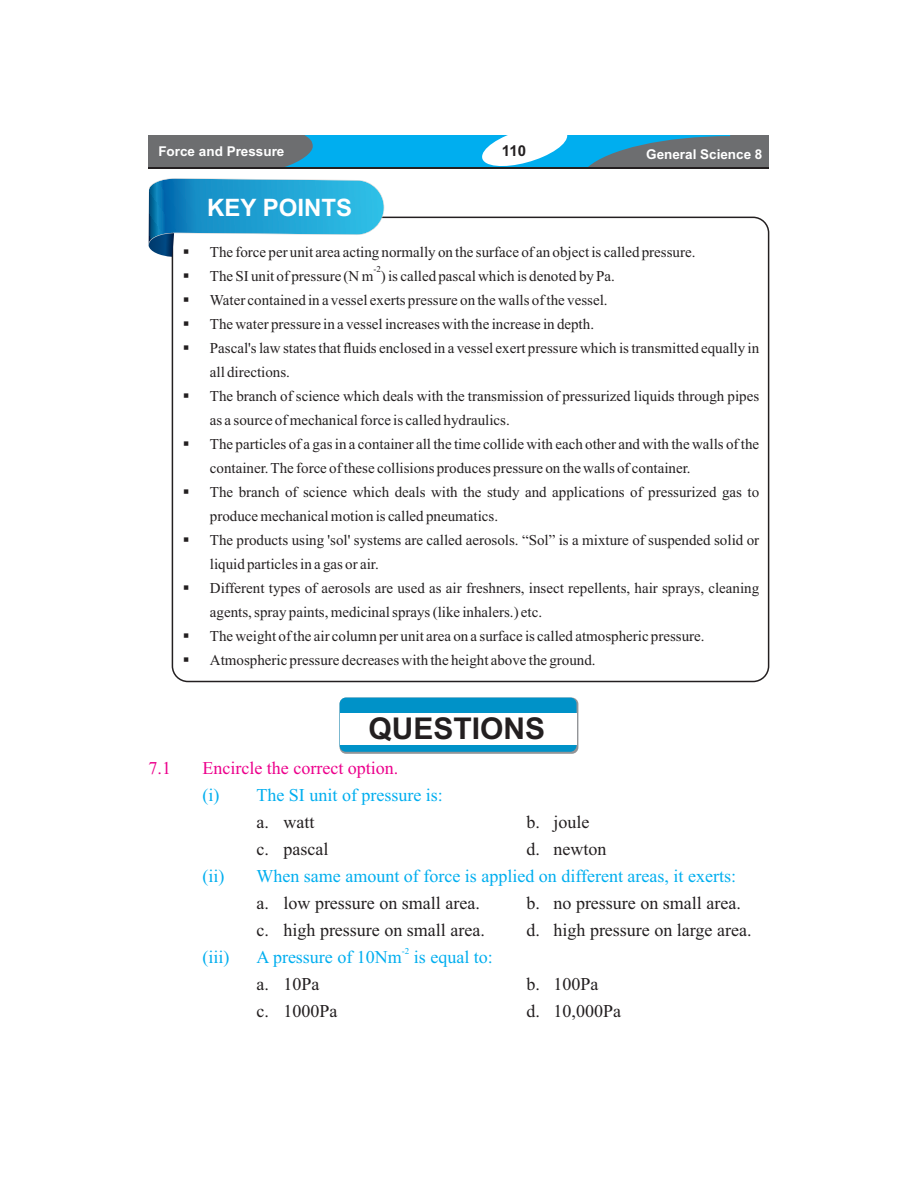
<style>
.page{position:relative;width:918px;height:1188px;background:#fff}
.page>*{position:absolute;margin:0;border:0;box-sizing:border-box;transform-origin:0 0}
.t1{font:700 30px "Arial";color:#231f20}
.t2{font:700 24px "Arial";color:#fff}
.t3{font:18px "Times New Roman";color:#231f20}
.t4{font:18px "Times New Roman";color:#00aeef}
.t5{font:18px "Times New Roman";color:#ec008c}
.t6{font:15px/24px "Times New Roman";color:#231f20}
.t7{font:700 15px "Arial";color:#231f20}
.t8{font:15px "Wingdings";color:#231f20}
.t9{font:700 13.5px "Arial";color:#fff}
.t10{font:9px "Times New Roman";color:#231f20}
.t11{font:9px "Times New Roman";color:#00aeef}
</style>
<div class="page">
<div style="left:148px;top:135px;width:622px;height:32px;background:#6d6e70"></div>
<svg style="left:285px;top:135px;width:445px;height:32px"></svg>
<hr style="left:148px;top:167px;width:622px;height:2px;background:#231f20">
<svg style="left:172px;top:217px;width:597px;height:465px"></svg>
<svg style="left:149px;top:178px;width:235px;height:79px"></svg>
<div style="left:340px;top:698px;width:238px;height:56px;background:#939598;border-radius:7px"></div>
<div style="left:340px;top:698px;width:237px;height:54px;background:#0092c8;border-radius:6px"></div>
<div style="left:340px;top:713px;width:237px;height:32px;background:#fff"></div>
<p class="t9" style="left:158px;top:146px;width:128px">Force and Pressure</p>
<p class="t7" style="left:502px;top:145px;width:26px">110</p>
<p class="t9" style="left:646px;top:149px;width:118px">General Science 8</p>
<h2 class="t2" style="left:207px;top:199px;width:146px">KEY POINTS</h2>
<p class="t6" style="left:183px;top:241px;width:514px">▪ The force per unit area acting normally on the surface of an object is called pressure.</p>
<p class="t8" style="left:183px;top:269px;width:8px">▪</p>
<p class="t10" style="left:373px;top:266px;width:9px">-2</p>
<p class="t6" style="left:210px;top:265px;width:407px">The SI unit of pressure (N m ) is called pascal which is denoted by Pa.</p>
<p class="t6" style="left:183px;top:289px;width:426px">▪ Water contained in a vessel exerts pressure on the walls of the vessel.</p>
<p class="t6" style="left:183px;top:313px;width:413px">▪ The water pressure in a vessel increases with the increase in depth.</p>
<p class="t6" style="left:210px;top:337px;width:551px;text-indent:-27px">▪ Pascal's law states that fluids enclosed in a vessel exert pressure which is transmitted equally in all directions.</p>
<p class="t6" style="left:210px;top:385px;width:551px;text-indent:-27px">▪ The branch of science which deals with the transmission of pressurized liquids through pipes as a source of mechanical force is called hydraulics.</p>
<p class="t6" style="left:210px;top:433px;width:551px;text-indent:-27px">▪ The particles of a gas in a container all the time collide with each other and with the walls of the container. The force of these collisions produces pressure on the walls of container.</p>
<p class="t6" style="left:210px;top:481px;width:551px;text-indent:-27px">▪ The branch of science which deals with the study and applications of pressurized gas to produce mechanical motion is called pneumatics.</p>
<p class="t6" style="left:210px;top:529px;width:551px;text-indent:-27px">▪ The products using 'sol' systems are called aerosols. “Sol” is a mixture of suspended solid or liquid particles in a gas or air.</p>
<p class="t6" style="left:210px;top:577px;width:551px;text-indent:-27px">▪ Different types of aerosols are used as air freshners, insect repellents, hair sprays, cleaning agents, spray paints, medicinal sprays (like inhalers.) etc.</p>
<p class="t6" style="left:183px;top:625px;width:523px">▪ The weight of the air column per unit area on a surface is called atmospheric pressure.</p>
<p class="t6" style="left:183px;top:649px;width:414px">▪ Atmospheric pressure decreases with the height above the ground.</p>
<h1 class="t1" style="left:369px;top:717px;width:178px">QUESTIONS</h1>
<p class="t5" style="left:148px;top:762px;width:24px">7.1</p>
<p class="t5" style="left:202px;top:762px;width:197px">Encircle the correct option.</p>
<p class="t4" style="left:202px;top:789px;width:242px">(i) The SI unit of pressure is:</p>
<p class="t3" style="left:256px;top:816px;width:59px">a. watt</p>
<p class="t3" style="left:526px;top:816px;width:64px">b. joule</p>
<p class="t3" style="left:256px;top:843px;width:73px">c. pascal</p>
<p class="t3" style="left:526px;top:843px;width:81px">d. newton</p>
<p class="t4" style="left:202px;top:870px;width:23px">(ii)</p>
<p class="t4" style="left:256px;top:870px;width:481px">When same amount of force is applied on different areas, it exerts:</p>
<p class="t3" style="left:256px;top:897px;width:225px">a. low pressure on small area.</p>
<p class="t3" style="left:526px;top:897px;width:216px">b. no pressure on small area.</p>
<p class="t3" style="left:256px;top:924px;width:230px">c. high pressure on small area.</p>
<p class="t3" style="left:526px;top:924px;width:227px">d. high pressure on large area.</p>
<p class="t11" style="left:402px;top:948px;width:9px">-2</p>
<p class="t4" style="left:203px;top:951px;width:28px">(iii)</p>
<p class="t4" style="left:257px;top:951px;width:238px">A pressure of 10Nm is equal to:</p>
<p class="t3" style="left:257px;top:978px;width:64px">a. 10Pa</p>
<p class="t3" style="left:527px;top:978px;width:73px">b. 100Pa</p>
<p class="t3" style="left:257px;top:1005px;width:82px">c. 1000Pa</p>
<p class="t3" style="left:527px;top:1005px;width:96px">d. 10,000Pa</p>
</div>
